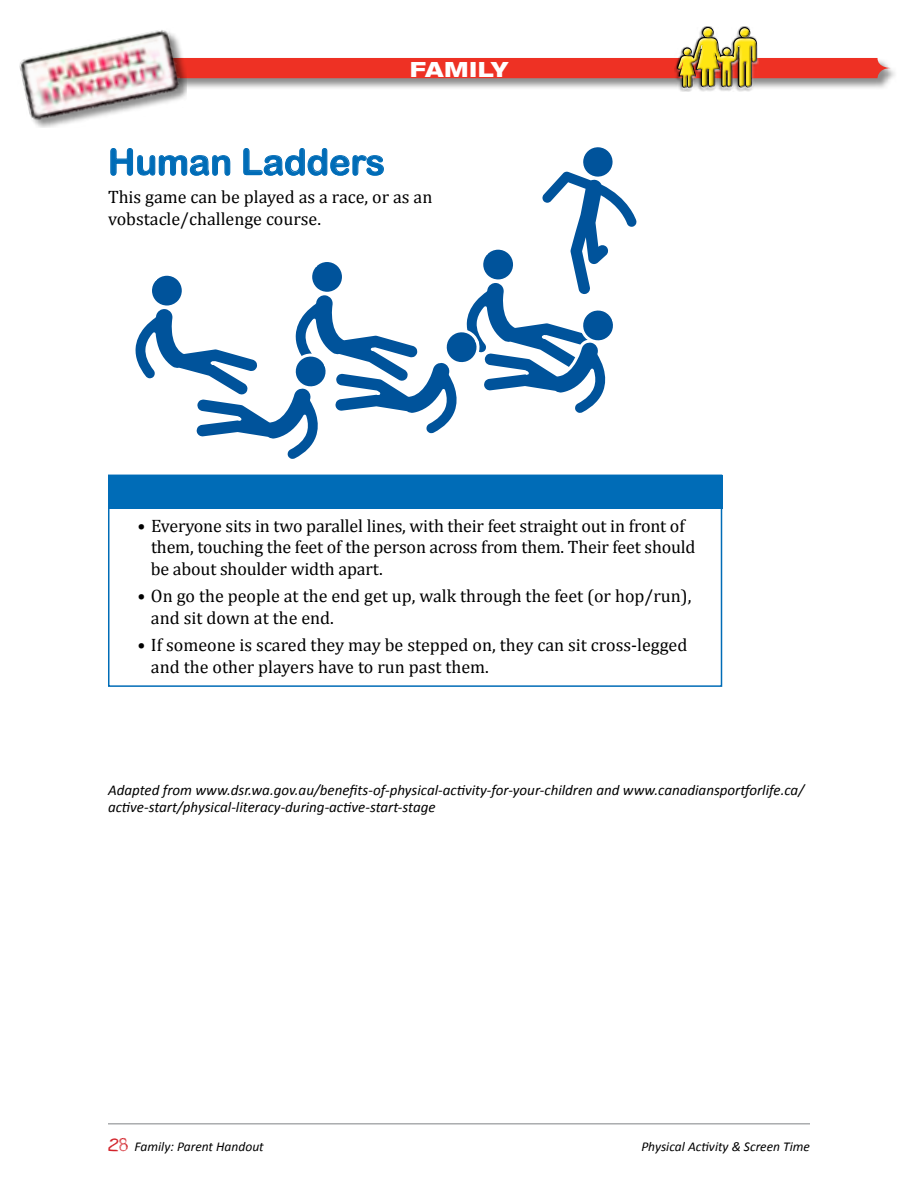
<style>
.page{position:relative;width:918px;height:1188px;background:#fff}
.page>*{position:absolute;margin:0;border:0;box-sizing:border-box;transform-origin:0 0}
.t1{font:36px "Arial Rounded MT Bold";color:#006cb7}
.t2{font:800 expanded 21px "Helvetica Neue";color:#fff}
.t3{font:18px/21.8px "Cambria";color:#000}
.t4{font:italic 15px/16.5px "Calibri";color:#000}
.t5{font:italic 13.5px "Calibri";color:#000}
.s1{font-family:"Love Ya Like A Sister";font-style:normal;color:#d2232a}
</style>
<div class="page">
<div style="left:26px;top:57px;width:872px;height:33px;background:#000;opacity:.45"></div>
<div style="left:674px;top:27px;width:83px;height:64px;background:#000;opacity:.55"></div>
<svg style="left:187px;top:27px;width:704px;height:62px"></svg>
<div style="left:676px;top:26px;width:82px;height:61px;background:#fff;opacity:.8"></div>
<div style="left:676px;top:29px;width:82px;height:60px;background:#000;opacity:.9"></div>
<div style="left:17px;top:28px;width:170px;height:100px;background:#000;opacity:.45"></div>
<img style="left:18px;top:28px;width:165px;height:94px">
<div style="left:108px;top:475px;width:614px;height:212px;border:2px solid #006cb7"></div>
<div style="left:108px;top:475px;width:614px;height:34px;background:#006cb7"></div>
<svg style="left:110px;top:147px;width:527px;height:312px"></svg>
<hr style="left:108px;top:1123px;width:702px;height:1px;background:#808285">
<p class="t2" style="left:410px;top:56px;width:100px">Family</p>
<h1 class="t1" style="left:108px;top:141px;width:278px">Human Ladders</h1>
<p class="t3" style="left:108px;top:186px;width:326px">This game can be played as a race, or as an vobstacle/challenge course.</p>
<p class="t3" style="left:151px;top:514px;width:546px;text-indent:-13px">• Everyone sits in two parallel lines, with their feet straight out in front of them, touching the feet of the person across from them. Their feet should be about shoulder width apart.</p>
<p class="t3" style="left:151px;top:585px;width:542px;text-indent:-13px">• On go the people at the end get up, walk through the feet (or hop/run), and sit down at the end.</p>
<p class="t3" style="left:151px;top:634px;width:538px;text-indent:-14px">• If someone is scared they may be stepped on, they can sit cross-legged and the other players have to run past them.</p>
<p class="t4" style="left:108px;top:781px;width:698px">Adapted from www.dsr.wa.gov.au/benefits-of-physical-activity-for-your-children and www.canadiansportforlife.ca/ active-start/physical-literacy-during-active-start-stage</p>
<p class="t5" style="left:108px;top:1138px;width:157px"><span class="s1">28</span> Family: Parent Handout</p>
<p class="t5" style="left:641px;top:1138px;width:170px">Physical Activity &amp; Screen Time</p>
</div>
